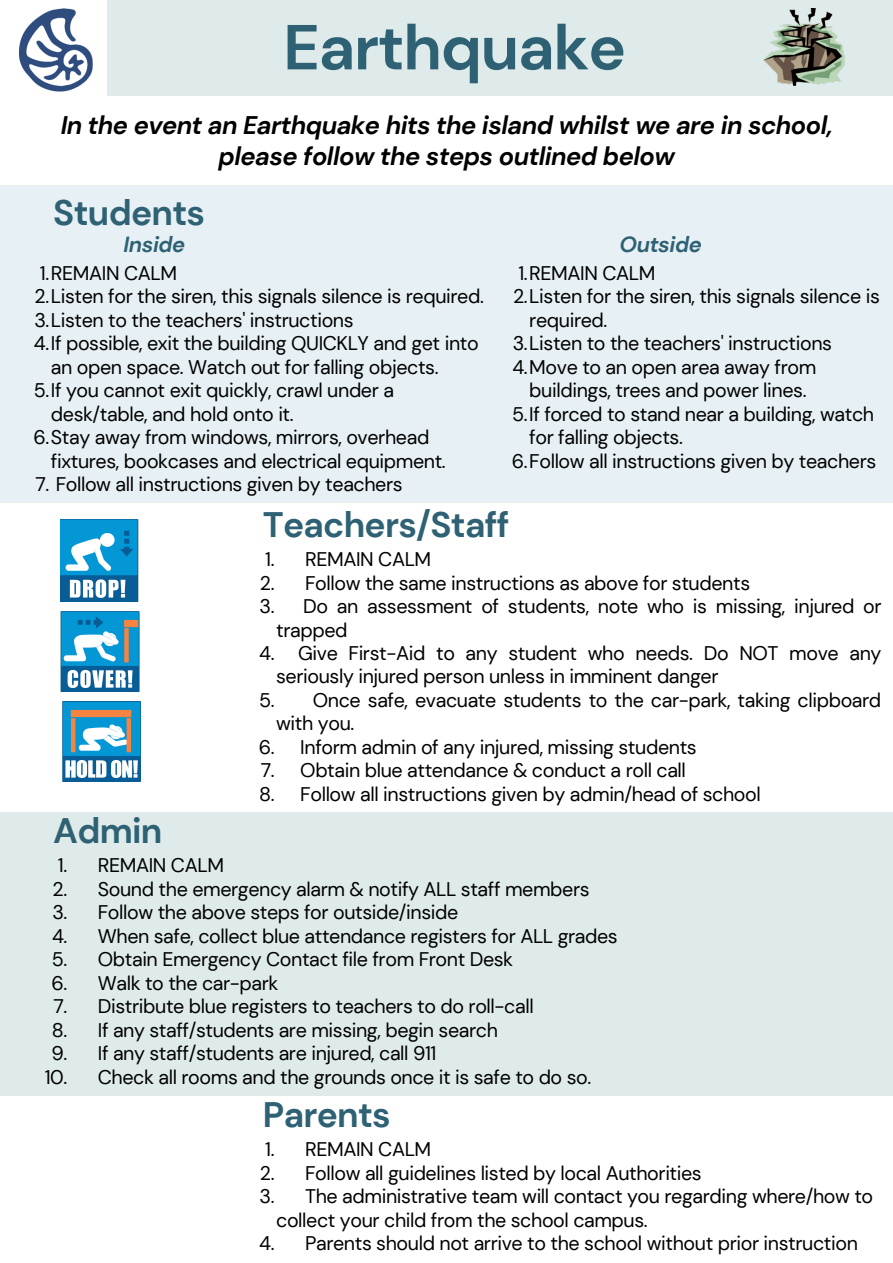
<style>
.page{position:relative;width:893px;height:1263px;background:#fff}
.page>*{position:absolute;margin:0;border:0;box-sizing:border-box;transform-origin:0 0}
.t1{font:700 63.45px "DM Sans";letter-spacing:-.02em;color:#2e6173}
.t2{font:700 35.4px "DM Sans";letter-spacing:-.02em;color:#2e6173}
.t3{font:italic 700 25.5px/30.4px "DM Sans";letter-spacing:-.02em;color:#000;text-align:center}
.t4{font:italic 700 21.9px "DM Sans";letter-spacing:-.02em;color:#2e6173}
.t5{font:19.65px/23.5px "DM Sans";letter-spacing:-.02em;color:#000}
</style>
<div class="page">
<div style="left:0;top:0;width:893px;height:95px;background:#dfebea"></div>
<img style="left:0;top:0;width:106px;height:95px">
<div style="left:0;top:185px;width:893px;height:318px;background:#e7f0f4"></div>
<div style="left:0;top:812px;width:893px;height:283px;background:#dfebea"></div>
<img style="left:764px;top:8px;width:80px;height:77px">
<img style="left:60px;top:519px;width:79px;height:83px">
<img style="left:60px;top:612px;width:80px;height:80px">
<img style="left:62px;top:702px;width:78px;height:80px">
<p class="t1" style="left:283px;top:6px;width:344px">Earthquake</p>
<p class="t3" style="left:61px;top:110px;width:773px">In the event an Earthquake hits the island whilst we are in school, please follow the steps outlined below</p>
<p class="t2" style="left:53px;top:190px;width:153px">Students</p>
<p class="t4" style="left:124px;top:230px;width:63px">Inside</p>
<p class="t4" style="left:619px;top:230px;width:84px">Outside</p>
<p class="t5" style="left:40px;top:261px;width:139px">1.REMAIN CALM</p>
<p class="t5" style="left:35px;top:285px;width:451px">2.Listen for the siren, this signals silence is required.</p>
<p class="t5" style="left:34px;top:308px;width:321px">3.Listen to the teachers' instructions</p>
<p class="t5" style="left:51px;top:332px;width:429px;text-indent:-17px">4.If possible, exit the building QUICKLY and get into an open space. Watch out for falling objects.</p>
<p class="t5" style="left:51px;top:379px;width:344px;text-indent:-17px">5.If you cannot exit quickly, crawl under a desk/table, and hold onto it.</p>
<p class="t5" style="left:51px;top:426px;width:396px;text-indent:-17px">6.Stay away from windows, mirrors, overhead fixtures, bookcases and electrical equipment.</p>
<p class="t5" style="left:35px;top:473px;width:369px">7. Follow all instructions given by teachers</p>
<p class="t5" style="left:518px;top:261px;width:139px">1.REMAIN CALM</p>
<p class="t5" style="left:529px;top:285px;width:352px;text-indent:-16px">2.Listen for the siren, this signals silence is required.</p>
<p class="t5" style="left:513px;top:332px;width:321px">3.Listen to the teachers' instructions</p>
<p class="t5" style="left:512px;top:355px;width:305px;text-align:center">4.Move to an open area away from buildings, trees and power lines.</p>
<p class="t5" style="left:529px;top:402px;width:346px;text-indent:-17px">5.If forced to stand near a building, watch for falling objects.</p>
<p class="t5" style="left:512px;top:449px;width:366px">6.Follow all instructions given by teachers</p>
<p class="t2" style="left:263px;top:501px;width:248px">Teachers/Staff</p>
<p class="t2" style="left:53px;top:808px;width:111px">Admin</p>
<p class="t5" style="left:305px;top:548px;width:128px">REMAIN CALM</p>
<p class="t5" style="left:305px;top:571px;width:446px">Follow the same instructions as above for students</p>
<p class="t5" style="left:276px;top:595px;width:607px;text-indent:27px">Do an assessment of students, note who is missing, injured or trapped</p>
<p class="t5" style="left:276px;top:641px;width:607px;text-indent:22px">Give First-Aid to any student who needs. Do NOT move any seriously injured person unless in imminent danger</p>
<p class="t5" style="left:276px;top:688px;width:606px;text-indent:37px">Once safe, evacuate students to the car-park, taking clipboard with you.</p>
<p class="t5" style="left:300px;top:735px;width:398px">Inform admin of any injured, missing students</p>
<p class="t5" style="left:300px;top:759px;width:387px">Obtain blue attendance &amp; conduct a roll call</p>
<p class="t5" style="left:300px;top:782px;width:462px">Follow all instructions given by admin/head of school</p>
<p class="t5" style="left:260px;top:548px;width:17px;text-align:justify">1.<br>2.<br>3.</p>
<p class="t5" style="left:259px;top:641px;width:17px">4.</p>
<p class="t5" style="left:259px;top:688px;width:17px">5.</p>
<p class="t5" style="left:259px;top:735px;width:17px;text-align:justify">6.<br>7.<br>8.</p>
<p class="t5" style="left:45px;top:854px;width:24px;text-align:right">1.<br>2.<br>3.<br>4.<br>5.<br>6.<br>7.<br>8.<br>9.<br>10.</p>
<p class="t5" style="left:98px;top:854px;width:128px">REMAIN CALM</p>
<p class="t5" style="left:98px;top:877px;width:493px">Sound the emergency alarm &amp; notify ALL staff members</p>
<p class="t5" style="left:98px;top:901px;width:362px">Follow the above steps for outside/inside</p>
<p class="t5" style="left:98px;top:924px;width:521px">When safe, collect blue attendance registers for ALL grades</p>
<p class="t5" style="left:98px;top:948px;width:417px">Obtain Emergency Contact file from Front Desk</p>
<p class="t5" style="left:98px;top:971px;width:182px">Walk to the car-park</p>
<p class="t5" style="left:98px;top:995px;width:437px">Distribute blue registers to teachers to do roll-call</p>
<p class="t5" style="left:98px;top:1018px;width:401px">If any staff/students are missing, begin search</p>
<p class="t5" style="left:98px;top:1042px;width:340px">If any staff/students are injured, call 911</p>
<p class="t5" style="left:98px;top:1065px;width:495px">Check all rooms and the grounds once it is safe to do so.</p>
<p class="t2" style="left:263px;top:1092px;width:129px">Parents</p>
<p class="t5" style="left:305px;top:1138px;width:128px">REMAIN CALM</p>
<p class="t5" style="left:305px;top:1161px;width:398px">Follow all guidelines listed by local Authorities</p>
<p class="t5" style="left:276px;top:1185px;width:598px;text-indent:29px">The administrative team will contact you regarding where/how to collect your child from the school campus.</p>
<p class="t5" style="left:305px;top:1232px;width:554px">Parents should not arrive to the school without prior instruction</p>
<p class="t5" style="left:260px;top:1138px;width:17px;text-align:justify">1.<br>2.<br>3.</p>
<p class="t5" style="left:259px;top:1232px;width:17px">4.</p>
</div>
